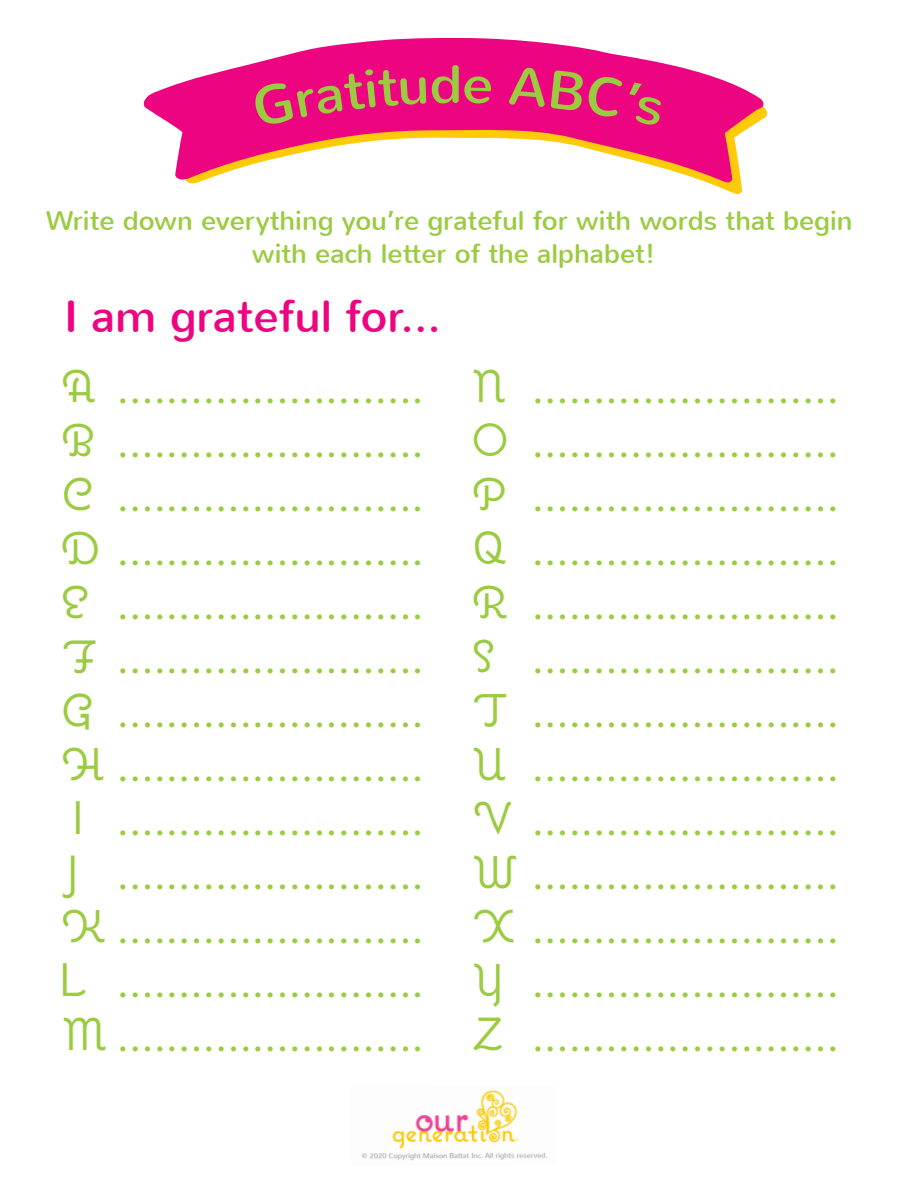
<style>
.page{position:relative;width:918px;height:1188px;background:#fff}
.page>*{position:absolute;margin:0;border:0;box-sizing:border-box;transform-origin:0 0}
.t1{font:45px/54px "OG Coquette Alternate";color:#9bcb41}
.t2{font:45px "Nunito";color:#ed0480}
.t3{font:27px/32.4px "Nunito";color:#9bcb41;text-align:center}
</style>
<div class="page">
<svg style="left:143px;top:37px;width:622px;height:147px"></svg>
<svg style="left:255px;top:69px;width:171px;height:55px;background:#d83570"></svg>
<svg style="left:432px;top:65px;width:59px;height:39px;background:#ce4d68"></svg>
<svg style="left:509px;top:68px;width:36px;height:39px"></svg>
<svg style="left:551px;top:71px;width:32px;height:39px"></svg>
<svg style="left:589px;top:77px;width:33px;height:40px"></svg>
<svg style="left:629px;top:83px;width:32px;height:42px"></svg>
<img style="left:362px;top:1090px;width:185px;height:70px">
<p class="t3" style="left:46px;top:205px;width:808px">Write down everything you’re grateful for with words that begin with each letter of the alphabet!</p>
<p class="t2" style="left:64px;top:287px;width:379px">I am grateful for...</p>
<p class="t1" style="left:62px;top:359px;width:364px">A<br>B<br>C<br>D .........................<br>E<br>F<br>G<br>H .........................<br>I<br>J<br>K .........................<br>L<br>M .........................</p>
<p class="t1" style="left:473px;top:359px;width:368px">N<br>O<br>P<br>Q<br>R<br>S<br>T<br>U<br>V<br>W .........................<br>X .........................<br>Y<br>Z</p>
<p class="t1" style="left:117px;top:360px;width:309px;text-align:justify">......................... ......................... .........................</p>
<p class="t1" style="left:532px;top:360px;width:309px;text-align:justify">......................... ......................... ......................... ......................... ......................... ......................... ......................... ......................... .........................</p>
<p class="t1" style="left:117px;top:576px;width:309px;text-align:justify">......................... ......................... .........................</p>
<p class="t1" style="left:117px;top:792px;width:309px">......................... .........................</p>
<p class="t1" style="left:117px;top:954px;width:309px">.........................</p>
<p class="t1" style="left:532px;top:954px;width:309px">......................... .........................</p>
</div>
